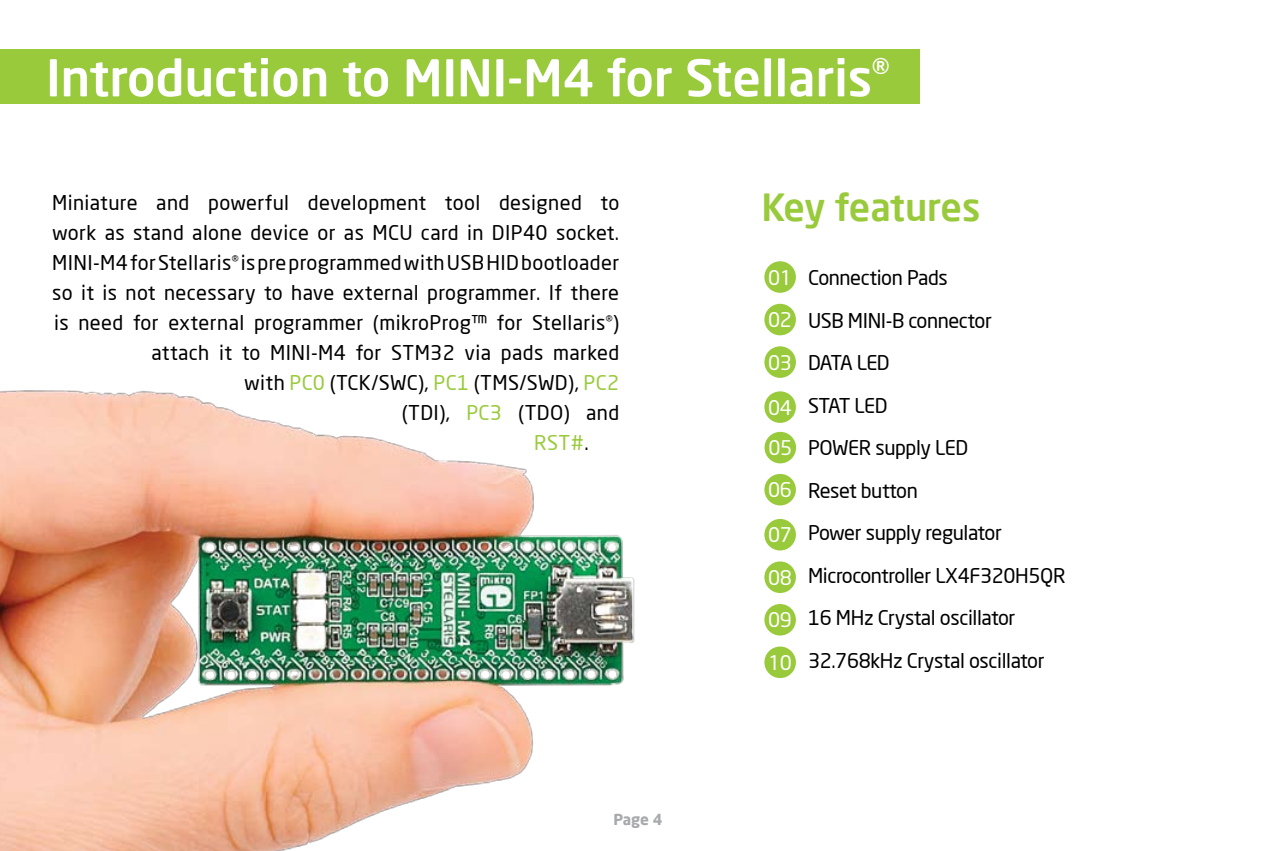
<style>
.page{position:relative;width:1276px;height:851px;background:#fff}
.page>*{position:absolute;margin:0;border:0;box-sizing:border-box;transform-origin:0 0}
.t1{font:500 50px "Neo Sans Pro";color:#fff}
.t2{font:500 37.5px "Neo Sans Pro";letter-spacing:-.02em;color:#99ca3c}
.t3{font:20px "Neo Sans Pro";letter-spacing:.02em;color:#000}
.t4{font:20px/42.5px "Neo Sans Pro";letter-spacing:-.02em;color:#000}
.t5{font:20px/42.5px "Neo Sans";letter-spacing:-.02em;color:#fff;text-align:justify}
.t6{font:20px "Neo Sans Pro";color:#99ca3c}
.t7{font:700 15px "Neo Sans Pro";color:#a7a9ac}
.s1{color:#99ca3c}
.s2{color:#000}
</style>
<div class="page">
<img style="left:0;top:390px;width:635px;height:460px">
<div style="left:0;top:50px;width:919px;height:54px;background:#99ca3c"></div>
<div style="left:764px;top:261px;width:32px;height:32px;background:#99ca3c;border-radius:50%"></div>
<div style="left:764px;top:304px;width:32px;height:31px;background:#99ca3c;border-radius:50%"></div>
<div style="left:764px;top:346px;width:32px;height:32px;background:#99ca3c;border-radius:50%"></div>
<div style="left:764px;top:391px;width:32px;height:32px;background:#99ca3c;border-radius:50%"></div>
<div style="left:764px;top:432px;width:32px;height:31px;background:#99ca3c;border-radius:50%"></div>
<div style="left:764px;top:474px;width:32px;height:31px;background:#99ca3c;border-radius:50%"></div>
<div style="left:764px;top:519px;width:32px;height:31px;background:#99ca3c;border-radius:50%"></div>
<div style="left:764px;top:561px;width:32px;height:32px;background:#99ca3c;border-radius:50%"></div>
<div style="left:764px;top:604px;width:32px;height:31px;background:#99ca3c;border-radius:50%"></div>
<div style="left:764px;top:646px;width:32px;height:32px;background:#99ca3c;border-radius:50%"></div>
<h1 class="t1" style="left:46px;top:46px;width:845px">Introduction to MINI-M4 for Stellaris<sup>®</sup></h1>
<p class="t3" style="left:52px;top:190px;width:568px">Miniature and powerful development tool designed to</p>
<p class="t3" style="left:52px;top:220px;width:568px">work as stand alone device or as MCU card in DIP40 socket.</p>
<p class="t3" style="left:52px;top:250px;width:568px">MINI-M4 for Stellaris<sup>®</sup> is pre programmed with USB HID bootloader</p>
<p class="t3" style="left:52px;top:280px;width:568px">so it is not necessary to have external programmer. If there</p>
<p class="t3" style="left:54px;top:310px;width:567px">is need for external programmer (mikroProg™ for Stellaris<sup>®</sup>)</p>
<p class="t3" style="left:152px;top:340px;width:469px">attach it to MINI-M4 for STM32 via pads marked</p>
<p class="t3" style="left:244px;top:370px;width:376px">with <span class="s1">PC0</span> (TCK/SWC), <span class="s1">PC1</span> (TMS/SWD), <span class="s1">PC2</span></p>
<p class="t3" style="left:402px;top:400px;width:219px">(TDI), <span class="s1">PC3</span> (TDO) and</p>
<p class="t6" style="left:534px;top:430px;width:56px">RST#<span class="s2">.</span></p>
<p class="t7" style="left:613px;top:809px;width:51px">Page 4</p>
<h2 class="t2" style="left:761px;top:184px;width:221px">Key features</h2>
<p class="t5" style="left:768px;top:257px;width:25px">01<br>02<br>03</p>
<p class="t5" style="left:768px;top:387px;width:25px;line-height:41.2px">04<br>05<br>06</p>
<p class="t5" style="left:768px;top:514px;width:25px">07</p>
<p class="t5" style="left:768px;top:557px;width:25px">08<br>09<br>10</p>
<p class="t4" style="left:808px;top:256px;width:259px">Connection Pads<br>USB MINI-B connector<br>DATA LED<br>STAT LED<br>POWER supply LED<br>Reset button<br>Power supply regulator<br>Microcontroller LX4F320H5QR<br>16 MHz Crystal oscillator<br>32.768kHz Crystal oscillator</p>
</div>
